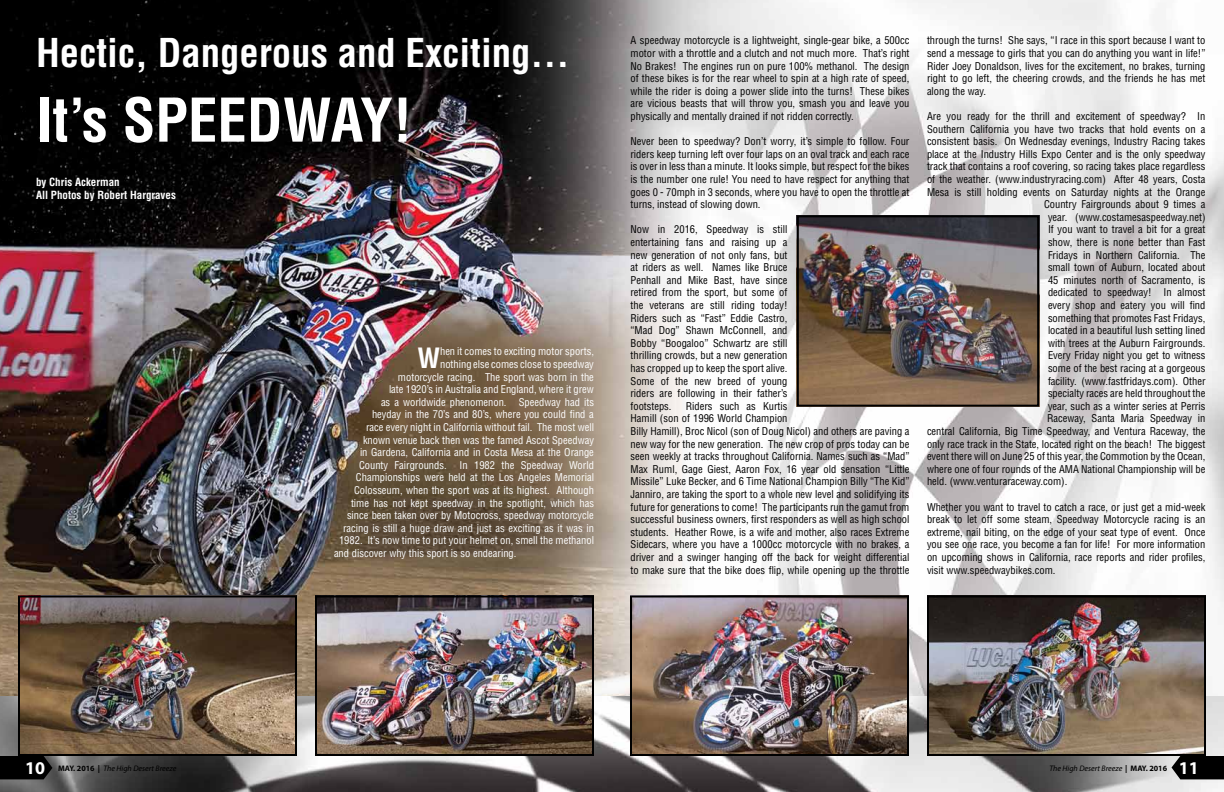
<style>
.page{position:relative;width:1224px;height:792px;background:#fff}
.page>*{position:absolute;margin:0;border:0;box-sizing:border-box;transform-origin:0 0}
.t1{font:700 condensed 58.8px "Helvetica";color:#fff}
.t2{font:700 condensed 38.8px "Helvetica";color:#fff}
.t3{font:700 condensed 27.3px "Helvetica";color:#fff}
.t4{font:700 18px "Myriad Pro";color:#fff}
.t5{font:700 condensed 11px/13.2px "Helvetica";color:#fff}
.t6{font:condensed 10.5px/12.6px "Helvetica";color:#000;text-align:justify}
.t7{font:condensed 10.5px "Helvetica";color:#fff}
.t8{font:italic 8px "Myriad Pro";color:#000}
.s1{font-weight:700;font-style:normal}
</style>
<div class="page">
<img style="left:0;top:0;width:1224px;height:697px">
<img style="left:0;top:697px;width:1224px;height:95px">
<img style="left:21px;top:599px;width:273px;height:154px">
<div style="left:18px;top:596px;width:279px;height:160px;border:2px solid #000"></div>
<img style="left:318px;top:599px;width:273px;height:154px">
<div style="left:315px;top:596px;width:279px;height:160px;border:2px solid #000"></div>
<svg style="left:0;top:756px;width:52px;height:23px"></svg>
<img style="left:800px;top:218px;width:236px;height:186px">
<div style="left:797px;top:215px;width:242px;height:192px;border:2px solid #000"></div>
<img style="left:633px;top:599px;width:273px;height:154px">
<div style="left:630px;top:596px;width:279px;height:160px;border:2px solid #000"></div>
<img style="left:930px;top:599px;width:273px;height:154px">
<div style="left:927px;top:596px;width:279px;height:160px;border:2px solid #000"></div>
<svg style="left:1172px;top:756px;width:52px;height:23px"></svg>
<h2 class="t2" style="left:36px;top:29px;width:535px">Hectic, Dangerous and Exciting...</h2>
<h1 class="t1" style="left:36px;top:83px;width:378px">It’s SPEEDWAY!</h1>
<p class="t5" style="left:36px;top:176px;width:141px">by Chris Ackerman<br>All Photos by Robert Hargraves</p>
<h3 class="t3" style="left:417px;top:341px;width:24px">W</h3>
<p class="t7" style="left:440px;top:345px;width:155px">hen it comes to exciting motor sports,</p>
<p class="t7" style="left:440px;top:358px;width:155px">nothing else comes close to speedway</p>
<p class="t7" style="left:398px;top:370px;width:197px">motorcycle racing. The sport was born in the</p>
<p class="t7" style="left:389px;top:383px;width:206px">late 1920’s in Australia and England, where it grew</p>
<p class="t7" style="left:381px;top:395px;width:215px">as a worldwide phenomenon. Speedway had its</p>
<p class="t7" style="left:372px;top:408px;width:223px">heyday in the 70’s and 80’s, where you could find a</p>
<p class="t7" style="left:366px;top:421px;width:230px">race every night in California without fail. The most well</p>
<p class="t7" style="left:363px;top:433px;width:233px">known venue back then was the famed Ascot Speedway</p>
<p class="t7" style="left:360px;top:446px;width:235px">in Gardena, California and in Costa Mesa at the Orange</p>
<p class="t7" style="left:359px;top:458px;width:236px">County Fairgrounds. In 1982 the Speedway World</p>
<p class="t7" style="left:356px;top:471px;width:240px">Championships were held at the Los Angeles Memorial</p>
<p class="t7" style="left:354px;top:484px;width:241px">Colosseum, when the sport was at its highest. Although</p>
<p class="t7" style="left:351px;top:496px;width:245px">time has not kept speedway in the spotlight, which has</p>
<p class="t7" style="left:347px;top:509px;width:248px">since been taken over by Motocross, speedway motorcycle</p>
<p class="t7" style="left:343px;top:521px;width:252px">racing is still a huge draw and just as exciting as it was in</p>
<p class="t7" style="left:339px;top:534px;width:257px">1982. It’s now time to put your helmet on, smell the methanol</p>
<p class="t7" style="left:334px;top:547px;width:184px">and discover why this sport is so endearing.</p>
<p class="t6" style="left:630px;top:34px;width:281px">A speedway motorcycle is a lightweight, single-gear bike, a 500cc motor with a throttle and a clutch and not much more. That’s right No Brakes! The engines run on pure 100% methanol. The design of these bikes is for the rear wheel to spin at a high rate of speed, while the rider is doing a power slide into the turns! These bikes are vicious beasts that will throw you, smash you and leave you physically and mentally drained if not ridden correctly.</p>
<p class="t6" style="left:630px;top:135px;width:281px">Never been to speedway? Don’t worry, it’s simple to follow. Four riders keep turning left over four laps on an oval track and each race is over in less than a minute. It looks simple, but respect for the bikes is the number one rule! You need to have respect for anything that goes 0 - 70mph in 3 seconds, where you have to open the throttle at turns, instead of slowing down.</p>
<p class="t6" style="left:630px;top:223px;width:159px">Now in 2016, Speedway is still entertaining fans and raising up a new generation of not only fans, but at riders as well. Names like Bruce Penhall and Mike Bast, have since retired from the sport, but some of the veterans are still riding today!<br>Riders such as “Fast” Eddie Castro, “Mad Dog” Shawn McConnell, and Bobby “Boogaloo” Schwartz are still thrilling crowds, but a new generation has cropped up to keep the sport alive.<br>Some of the new breed of young riders are following in their father’s footsteps.</p>
<p class="t6" style="left:630px;top:400px;width:281px;text-align:left;text-indent:55px">Riders such as Kurtis<br>Hamill (son of 1996 World Champion<br>Billy Hamill), Broc Nicol (son of Doug Nicol) and others are paving a new way for the new generation. The new crop of pros today can be seen weekly at tracks throughout California. Names such as “Mad” Max Ruml, Gage Giest, Aaron Fox, 16 year old sensation “Little Missile” Luke Becker, and 6 Time National Champion Billy “The Kid” Janniro, are taking the sport to a whole new level and solidifying its future for generations to come! The participants run the gamut from successful business owners, first responders as well as high school students. Heather Rowe, is a wife and mother, also races Extreme Sidecars, where you have a 1000cc motorcycle with no brakes, a driver and a swinger hanging off the back for weight differential to make sure that the bike does flip, while opening up the throttle</p>
<p class="t6" style="left:927px;top:34px;width:280px">through the turns! She says, “I race in this sport because I want to send a message to girls that you can do anything you want in life!” Rider Joey Donaldson, lives for the excitement, no brakes, turning right to go left, the cheering crowds, and the friends he has met along the way.</p>
<p class="t6" style="left:927px;top:110px;width:280px">Are you ready for the thrill and excitement of speedway? In</p>
<p class="t6" style="left:927px;top:122px;width:280px">Southern California you have two tracks that hold events on a</p>
<p class="t6" style="left:927px;top:135px;width:280px">consistent basis. On Wednesday evenings, Industry Racing takes</p>
<p class="t6" style="left:927px;top:148px;width:280px">place at the Industry Hills Expo Center and is the only speedway</p>
<p class="t6" style="left:927px;top:160px;width:280px">track that contains a roof covering, so racing takes place regardless</p>
<p class="t6" style="left:927px;top:173px;width:280px">of the weather. (www.industryracing.com) After 48 years, Costa</p>
<p class="t6" style="left:927px;top:185px;width:280px">Mesa is still holding events on Saturday nights at the Orange</p>
<p class="t6" style="left:1044px;top:198px;width:163px">Country Fairgrounds about 9 times a</p>
<p class="t6" style="left:1048px;top:211px;width:159px">year. (www.costamesaspeedway.net)</p>
<p class="t6" style="left:1048px;top:223px;width:159px">If you want to travel a bit for a great</p>
<p class="t6" style="left:1048px;top:236px;width:159px">show, there is none better than Fast</p>
<p class="t6" style="left:1048px;top:248px;width:159px">Fridays in Northern California. The</p>
<p class="t6" style="left:1048px;top:261px;width:159px">small town of Auburn, located about</p>
<p class="t6" style="left:1048px;top:274px;width:159px">45 minutes north of Sacramento, is</p>
<p class="t6" style="left:1048px;top:286px;width:159px">dedicated to speedway! In almost</p>
<p class="t6" style="left:1048px;top:299px;width:159px">every shop and eatery you will find</p>
<p class="t6" style="left:1048px;top:311px;width:159px">something that promotes Fast Fridays,</p>
<p class="t6" style="left:1048px;top:324px;width:159px">located in a beautiful lush setting lined</p>
<p class="t6" style="left:1048px;top:337px;width:159px">with trees at the Auburn Fairgrounds.</p>
<p class="t6" style="left:1048px;top:349px;width:159px">Every Friday night you get to witness</p>
<p class="t6" style="left:1048px;top:362px;width:159px">some of the best racing at a gorgeous</p>
<p class="t6" style="left:1048px;top:374px;width:159px">facility. (www.fastfridays.com). Other</p>
<p class="t6" style="left:1048px;top:387px;width:159px">specialty races are held throughout the</p>
<p class="t6" style="left:1048px;top:400px;width:159px">year, such as a winter series at Perris</p>
<p class="t6" style="left:1047px;top:412px;width:160px">Raceway, Santa Maria Speedway in</p>
<p class="t6" style="left:927px;top:425px;width:280px">central California, Big Time Speedway, and Ventura Raceway, the</p>
<p class="t6" style="left:927px;top:437px;width:280px">only race track in the State, located right on the beach! The biggest</p>
<p class="t6" style="left:927px;top:450px;width:280px">event there will on June 25 of this year, the Commotion by the Ocean,</p>
<p class="t6" style="left:927px;top:463px;width:280px">where one of four rounds of the AMA National Championship will be</p>
<p class="t6" style="left:927px;top:475px;width:142px">held. (www.venturaraceway.com).</p>
<p class="t6" style="left:927px;top:500px;width:280px">Whether you want to travel to catch a race, or just get a mid-week break to let off some steam, Speedway Motorcycle racing is an extreme, nail biting, on the edge of your seat type of event. Once you see one race, you become a fan for life! For more information on upcoming shows in California, race reports and rider profiles, visit www.speedwaybikes.com.</p>
<h3 class="t4" style="left:25px;top:756px;width:21px">10</h3>
<p class="t8" style="left:58px;top:763px;width:120px"><span class="s1">MAY. 2016 |</span> The High Desert Breeze</p>
<p class="t8" style="left:1049px;top:763px;width:119px">The High Desert Breeze <span class="s1">| MAY. 2016</span></p>
<h3 class="t4" style="left:1179px;top:756px;width:21px">11</h3>
</div>
